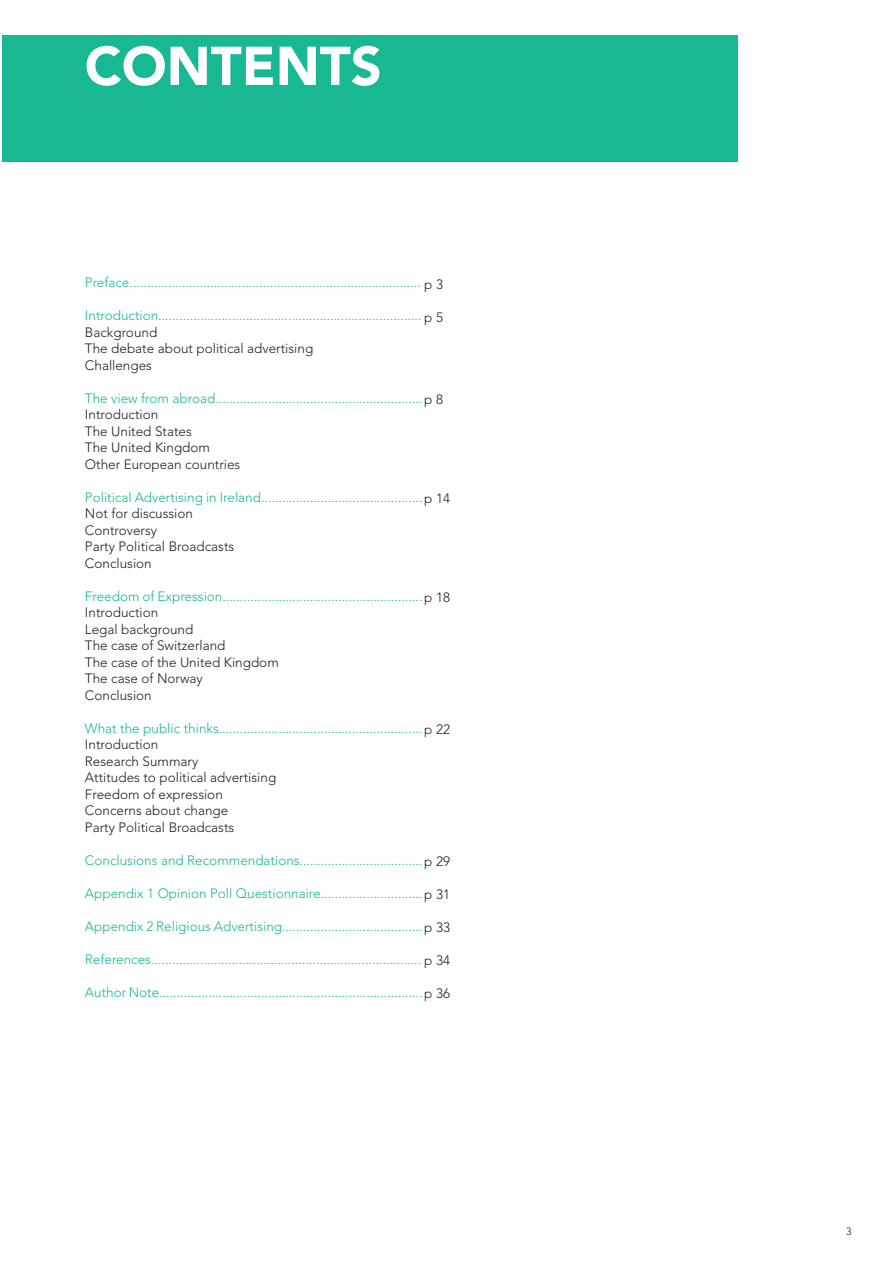
<style>
.page{position:relative;width:893px;height:1263px;background:#fff}
.page>*{position:absolute;margin:0;border:0;box-sizing:border-box;transform-origin:0 0}
.t1{font:900 54px "Avenir LT";color:#fff}
.t2{font:300 13.5px/16.5px "Avenir LT";color:#18b892}
.t3{font:300 13.5px/16.5px "Avenir LT";color:#231f20}
.t4{font:300 10.5px "Avenir LT";color:#231f20}
.s1{color:#231f20}
.s2{color:#18b892}
</style>
<div class="page">
<div style="left:2px;top:36px;width:736px;height:126px;background:#18b892"></div>
<h1 class="t1" style="left:85px;top:33px;width:298px">CONTENTS</h1>
<p class="t2" style="left:85px;top:275px;width:360px">Preface................................................................................... <span class="s1">p 3</span></p>
<p class="t2" style="left:85px;top:307px;width:360px">Introduction........................................................................... <span class="s1">p 5<br>Background<br>The debate about political advertising<br>Challenges</span></p>
<p class="t2" style="left:85px;top:390px;width:360px">The view from abroad...........................................................<span class="s1">p 8<br>Introduction<br>The United States<br>The United Kingdom<br>Other European countries</span></p>
<p class="t2" style="left:85px;top:489px;width:367px">Political Advertising in Ireland..............................................<span class="s1">p 14<br>Not for discussion<br>Controversy<br>Party Political Broadcasts<br>Conclusion</span></p>
<p class="t3" style="left:85px;top:588px;width:367px"><span class="s2">Freedom of Expression.........................................................</span>p 18<br>Introduction<br>Legal background<br>The case of Switzerland<br>The case of the United Kingdom<br>The case of Norway<br>Conclusion</p>
<p class="t3" style="left:85px;top:720px;width:367px"><span class="s2">What the public thinks..........................................................</span>p 22<br>Introduction<br>Research Summary<br>Attitudes to political advertising<br>Freedom of expression<br>Concerns about change<br>Party Political Broadcasts</p>
<p class="t2" style="left:85px;top:852px;width:367px">Conclusions and Recommendations...................................<span class="s1">p 29</span></p>
<p class="t2" style="left:85px;top:885px;width:367px">Appendix 1 Opinion Poll Questionnaire.............................<span class="s1">p 31</span></p>
<p class="t2" style="left:85px;top:918px;width:367px">Appendix 2 Religious Advertising........................................<span class="s1">p 33</span></p>
<p class="t2" style="left:85px;top:951px;width:367px">References............................................................................. <span class="s1">p 34</span></p>
<p class="t2" style="left:85px;top:984px;width:367px">Author Note...........................................................................<span class="s1">p 36</span></p>
<p class="t4" style="left:846px;top:1225px;width:7px">3</p>
</div>
